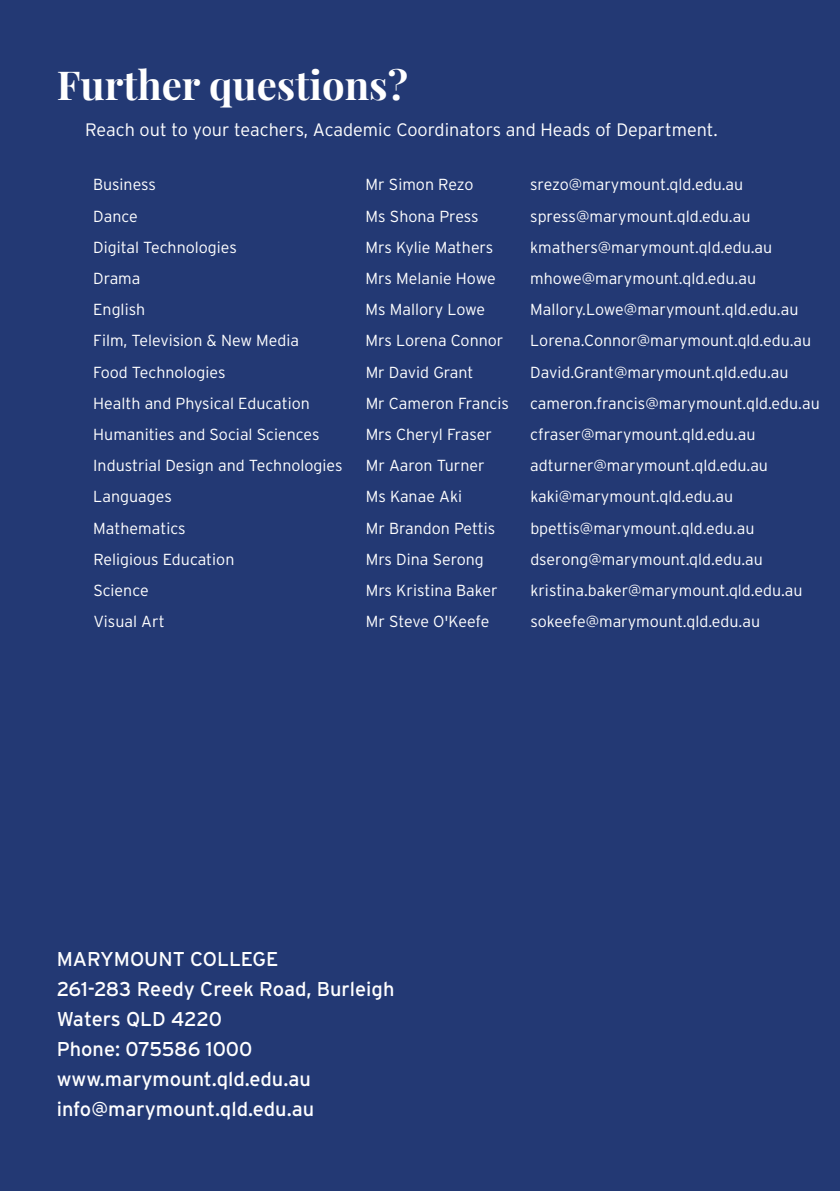
<style>
.page{position:relative;width:840px;height:1191px;background:#fff}
.page>*{position:absolute;margin:0;border:0;box-sizing:border-box;transform-origin:0 0}
.t1{font:700 40px "Playfair Display";color:#fff}
.t2{font:20px/30px "Interstate";color:#fff}
.t3{font:300 18px "Interstate";color:#fff}
.t4{font:300 16px "Interstate";color:#fff}
.t5{font:300 16px "Interstate";letter-spacing:-.02em;color:#fff}
</style>
<div class="page">
<div style="left:0;top:0;width:839px;height:1191px;background:#233974"></div>
<h1 class="t1" style="left:57px;top:53px;width:353px">Further questions?</h1>
<p class="t3" style="left:85px;top:120px;width:633px">Reach out to your teachers, Academic Coordinators and Heads of Department.</p>
<p class="t4" style="left:93px;top:176px;width:64px">Business</p>
<p class="t4" style="left:365px;top:176px;width:109px">Mr Simon Rezo</p>
<p class="t4" style="left:530px;top:176px;width:214px">srezo@marymount.qld.edu.au</p>
<p class="t4" style="left:93px;top:207px;width:46px">Dance</p>
<p class="t4" style="left:365px;top:207px;width:114px">Ms Shona Press</p>
<p class="t4" style="left:530px;top:207px;width:222px">spress@marymount.qld.edu.au</p>
<p class="t4" style="left:93px;top:238px;width:145px">Digital Technologies</p>
<p class="t4" style="left:365px;top:238px;width:129px">Mrs Kylie Mathers</p>
<p class="t4" style="left:530px;top:238px;width:243px">kmathers@marymount.qld.edu.au</p>
<p class="t4" style="left:93px;top:269px;width:49px">Drama</p>
<p class="t4" style="left:365px;top:269px;width:132px">Mrs Melanie Howe</p>
<p class="t4" style="left:530px;top:269px;width:227px">mhowe@marymount.qld.edu.au</p>
<p class="t4" style="left:93px;top:300px;width:53px">English</p>
<p class="t4" style="left:365px;top:300px;width:121px">Ms Mallory Lowe</p>
<p class="t4" style="left:530px;top:300px;width:269px">Mallory.Lowe@marymount.qld.edu.au</p>
<p class="t4" style="left:93px;top:332px;width:207px">Film, Television &amp; New Media</p>
<p class="t4" style="left:365px;top:332px;width:139px">Mrs Lorena Connor</p>
<p class="t4" style="left:530px;top:332px;width:282px">Lorena.Connor@marymount.qld.edu.au</p>
<p class="t4" style="left:93px;top:363px;width:134px">Food Technologies</p>
<p class="t4" style="left:365px;top:363px;width:109px">Mr David Grant</p>
<p class="t4" style="left:530px;top:363px;width:260px">David.Grant@marymount.qld.edu.au</p>
<p class="t4" style="left:93px;top:394px;width:218px">Health and Physical Education</p>
<p class="t4" style="left:365px;top:394px;width:145px">Mr Cameron Francis</p>
<p class="t4" style="left:530px;top:394px;width:291px">cameron.francis@marymount.qld.edu.au</p>
<p class="t4" style="left:93px;top:425px;width:227px">Humanities and Social Sciences</p>
<p class="t4" style="left:365px;top:425px;width:128px">Mrs Cheryl Fraser</p>
<p class="t4" style="left:530px;top:425px;width:226px">cfraser@marymount.qld.edu.au</p>
<p class="t4" style="left:93px;top:456px;width:251px">Industrial Design and Technologies</p>
<p class="t4" style="left:365px;top:456px;width:120px">Mr Aaron Turner</p>
<p class="t4" style="left:530px;top:456px;width:239px">adturner@marymount.qld.edu.au</p>
<p class="t4" style="left:93px;top:487px;width:80px">Languages</p>
<p class="t4" style="left:365px;top:487px;width:98px">Ms Kanae Aki</p>
<p class="t4" style="left:530px;top:487px;width:204px">kaki@marymount.qld.edu.au</p>
<p class="t4" style="left:93px;top:519px;width:94px">Mathematics</p>
<p class="t4" style="left:365px;top:519px;width:131px">Mr Brandon Pettis</p>
<p class="t4" style="left:530px;top:519px;width:225px">bpettis@marymount.qld.edu.au</p>
<p class="t4" style="left:93px;top:550px;width:142px">Religious Education</p>
<p class="t4" style="left:365px;top:550px;width:119px">Mrs Dina Serong</p>
<p class="t4" style="left:530px;top:550px;width:234px">dserong@marymount.qld.edu.au</p>
<p class="t4" style="left:93px;top:581px;width:57px">Science</p>
<p class="t4" style="left:365px;top:581px;width:133px">Mrs Kristina Baker</p>
<p class="t4" style="left:530px;top:581px;width:273px">kristina.baker@marymount.qld.edu.au</p>
<p class="t4" style="left:93px;top:612px;width:73px">Visual Art</p>
<p class="t5" style="left:365px;top:612px;width:125px">Mr Steve O'Keefe</p>
<p class="t4" style="left:530px;top:612px;width:231px">sokeefe@marymount.qld.edu.au</p>
<p class="t2" style="left:57px;top:943px;width:339px">MARYMOUNT COLLEGE<br>261-283 Reedy Creek Road, Burleigh<br>Waters QLD 4220<br>Phone: 075586 1000 www.marymount.qld.edu.au info@marymount.qld.edu.au</p>
</div>
